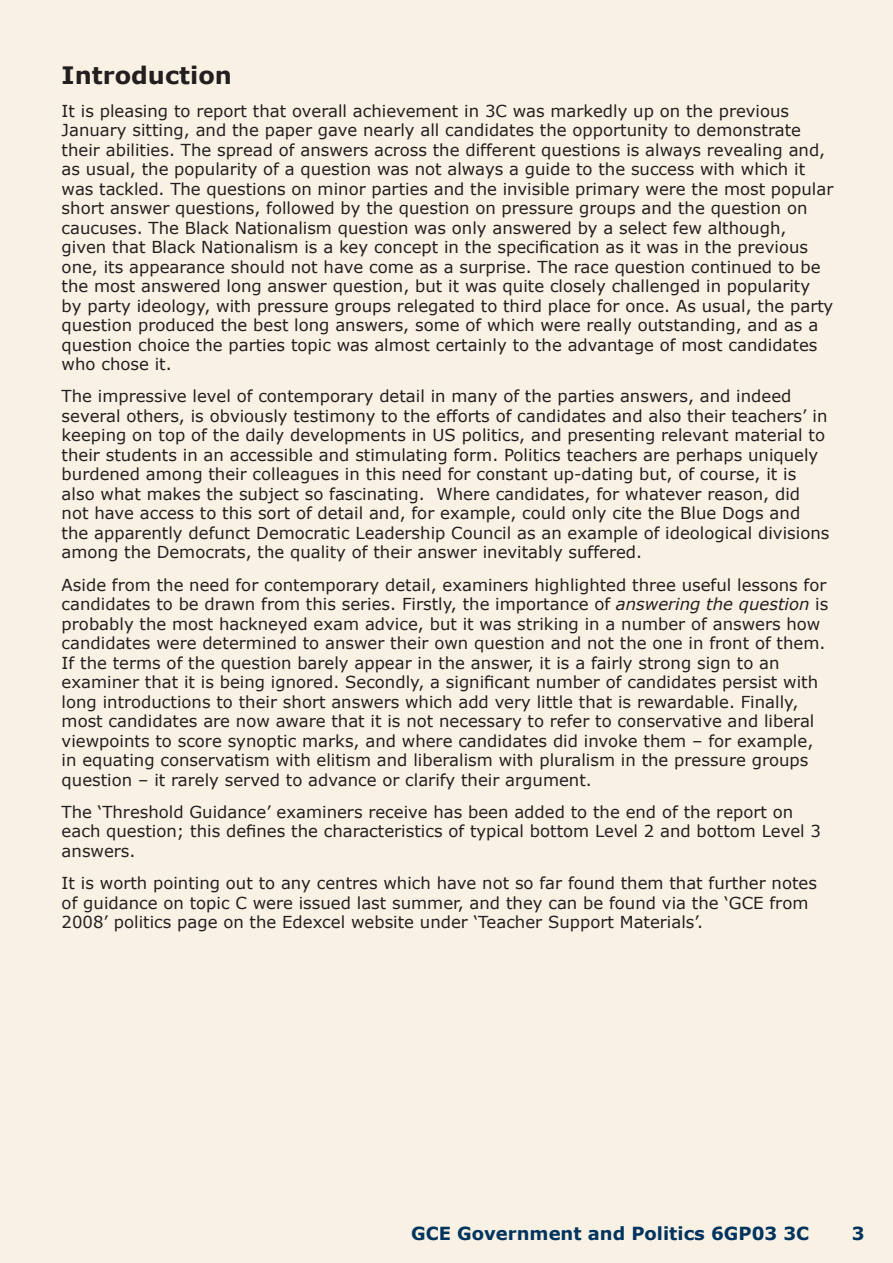
<style>
.page{position:relative;width:893px;height:1263px;background:#f9f2e4}
.page>*{position:absolute;margin:0;border:0;box-sizing:border-box;transform-origin:0 0}
.t1{font:700 24px "Verdana";color:#231f20}
.t2{font:700 18px "Verdana";color:#00345e}
.t3{font:16.5px/19.5px "Verdana";color:#231f20}
.s1{font-style:italic}
</style>
<div class="page">
<h1 class="t1" style="left:62px;top:60px;width:172px">Introduction</h1>
<p class="t3" style="left:62px;top:100px;width:773px">It is pleasing to report that overall achievement in 3C was markedly up on the previous January sitting, and the paper gave nearly all candidates the opportunity to demonstrate their abilities. The spread of answers across the different questions is always revealing and, as usual, the popularity of a question was not always a guide to the success with which it was tackled. The questions on minor parties and the invisible primary were the most popular short answer questions, followed by the question on pressure groups and the question on caucuses. The Black Nationalism question was only answered by a select few although, given that Black Nationalism is a key concept in the specification as it was in the previous one, its appearance should not have come as a surprise. The race question continued to be the most answered long answer question, but it was quite closely challenged in popularity by party ideology, with pressure groups relegated to third place for once. As usual, the party question produced the best long answers, some of which were really outstanding, and as a question choice the parties topic was almost certainly to the advantage of most candidates who chose it.</p>
<p class="t3" style="left:62px;top:386px;width:769px">The impressive level of contemporary detail in many of the parties answers, and indeed several others, is obviously testimony to the efforts of candidates and also their teachers’ in keeping on top of the daily developments in US politics, and presenting relevant material to their students in an accessible and stimulating form. Politics teachers are perhaps uniquely burdened among their colleagues in this need for constant up-dating but, of course, it is also what makes the subject so fascinating. Where candidates, for whatever reason, did not have access to this sort of detail and, for example, could only cite the Blue Dogs and the apparently defunct Democratic Leadership Council as an example of ideological divisions among the Democrats, the quality of their answer inevitably suffered.</p>
<p class="t3" style="left:62px;top:574px;width:768px">Aside from the need for contemporary detail, examiners highlighted three useful lessons for candidates to be drawn from this series. Firstly, the importance of <span class="s1">answering the question</span> is probably the most hackneyed exam advice, but it was striking in a number of answers how candidates were determined to answer their own question and not the one in front of them.<br>If the terms of the question barely appear in the answer, it is a fairly strong sign to an examiner that it is being ignored. Secondly, a significant number of candidates persist with long introductions to their short answers which add very little that is rewardable. Finally, most candidates are now aware that it is not necessary to refer to conservative and liberal viewpoints to score synoptic marks, and where candidates did invoke them – for example, in equating conservatism with elitism and liberalism with pluralism in the pressure groups question – it rarely served to advance or clarify their argument.</p>
<p class="t3" style="left:62px;top:802px;width:761px">The ‘Threshold Guidance’ examiners receive has been added to the end of the report on each question; this defines the characteristics of typical bottom Level 2 and bottom Level 3 answers.</p>
<p class="t3" style="left:62px;top:873px;width:757px">It is worth pointing out to any centres which have not so far found them that further notes of guidance on topic C were issued last summer, and they can be found via the ‘GCE from<br>2008’ politics page on the Edexcel website under ‘Teacher Support Materials’.</p>
<p class="t2" style="left:411px;top:1222px;width:400px">GCE Government and Politics 6GP03 3C</p>
<p class="t2" style="left:852px;top:1222px;width:14px">3</p>
</div>
